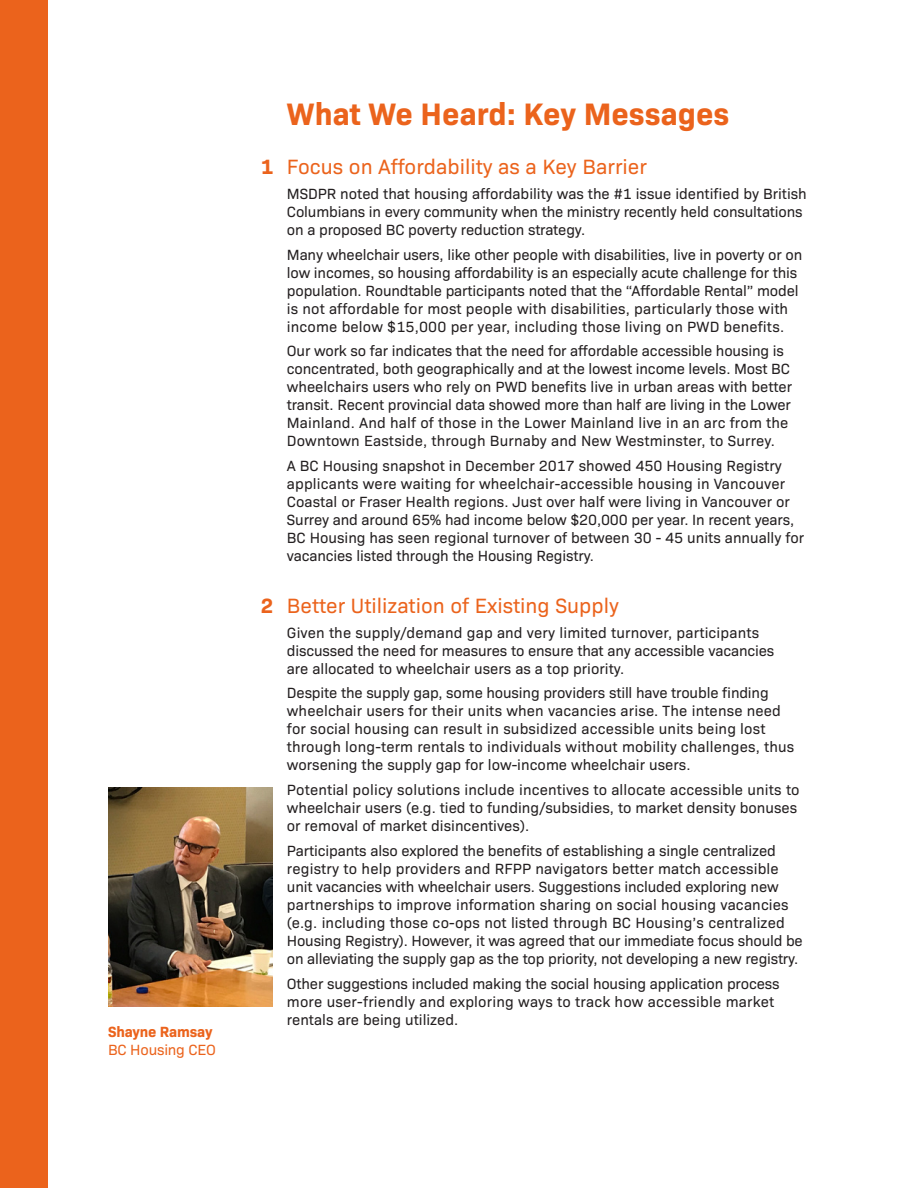
<style>
.page{position:relative;width:918px;height:1188px;background:#fff}
.page>*{position:absolute;margin:0;border:0;box-sizing:border-box;transform-origin:0 0}
.Head{font:700 31.5px "Bio Sans";color:#eb631c}
.Body{font:21px "Bio Sans";color:#eb631c}
.Body-2{font:700 21px "Bio Sans";color:#eb631c}
.Body-3{font:15px/18px "Bio Sans";color:#231f20}
.Body-4{font:700 15px/18px "Bio Sans";letter-spacing:-.015em;color:#eb631c}
.s1{font-weight:400}
</style>
<div class="page">
<img style="left:108px;top:787px;width:165px;height:220px">
<div style="left:0;top:0;width:48px;height:1188px;background:#eb631c"></div>
<p class="Body-4" style="left:108px;top:1022px;width:110px">Shayne Ramsay<br><span class="s1">BC Housing CEO</span></p>
<p class="Body-2" style="left:261px;top:151px;width:14px">1</p>
<p class="Body-2" style="left:261px;top:589px;width:14px">2</p>
<p class="Head" style="left:287px;top:90px;width:444px">What We Heard: Key Messages</p>
<p class="Body" style="left:287px;top:151px;width:362px">Focus on Affordability as a Key Barrier</p>
<p class="Body-3" style="left:287px;top:183px;width:521px">MSDPR noted that housing affordability was the #1 issue identified by British<br>Columbians in every community when the ministry recently held consultations on a proposed BC poverty reduction strategy.</p>
<p class="Body-3" style="left:287px;top:244px;width:517px">Many wheelchair users, like other people with disabilities, live in poverty or on low incomes, so housing affordability is an especially acute challenge for this population. Roundtable participants noted that the “Affordable Rental” model is not affordable for most people with disabilities, particularly those with income below $15,000 per year, including those living on PWD benefits.</p>
<p class="Body-3" style="left:287px;top:341px;width:507px">Our work so far indicates that the need for affordable accessible housing is concentrated, both geographically and at the lowest income levels. Most BC wheelchairs users who rely on PWD benefits live in urban areas with better transit. Recent provincial data showed more than half are living in the Lower Mainland. And half of those in the Lower Mainland live in an arc from the Downtown Eastside, through Burnaby and New Westminster, to Surrey.</p>
<p class="Body-3" style="left:287px;top:456px;width:519px">A BC Housing snapshot in December 2017 showed 450 Housing Registry applicants were waiting for wheelchair-accessible housing in Vancouver Coastal or Fraser Health regions. Just over half were living in Vancouver or Surrey and around 65% had income below $20,000 per year. In recent years, BC Housing has seen regional turnover of between 30 - 45 units annually for vacancies listed through the Housing Registry.</p>
<p class="Body" style="left:287px;top:590px;width:334px">Better Utilization of Existing Supply</p>
<p class="Body-3" style="left:287px;top:622px;width:489px">Given the supply/demand gap and very limited turnover, participants discussed the need for measures to ensure that any accessible vacancies are allocated to wheelchair users as a top priority.</p>
<p class="Body-3" style="left:287px;top:683px;width:509px">Despite the supply gap, some housing providers still have trouble finding wheelchair users for their units when vacancies arise. The intense need for social housing can result in subsidized accessible units being lost through long-term rentals to individuals without mobility challenges, thus worsening the supply gap for low-income wheelchair users.</p>
<p class="Body-3" style="left:287px;top:780px;width:514px">Potential policy solutions include incentives to allocate accessible units to wheelchair users (e.g. tied to funding/subsidies, to market density bonuses or removal of market disincentives).</p>
<p class="Body-3" style="left:287px;top:840px;width:517px">Participants also explored the benefits of establishing a single centralized registry to help providers and RFPP navigators better match accessible unit vacancies with wheelchair users. Suggestions included exploring new partnerships to improve information sharing on social housing vacancies (e.g. including those co-ops not listed through BC Housing’s centralized Housing Registry). However, it was agreed that our immediate focus should be on alleviating the supply gap as the top priority, not developing a new registry.</p>
<p class="Body-3" style="left:287px;top:973px;width:494px">Other suggestions included making the social housing application process more user-friendly and exploring ways to track how accessible market rentals are being utilized.</p>
</div>
